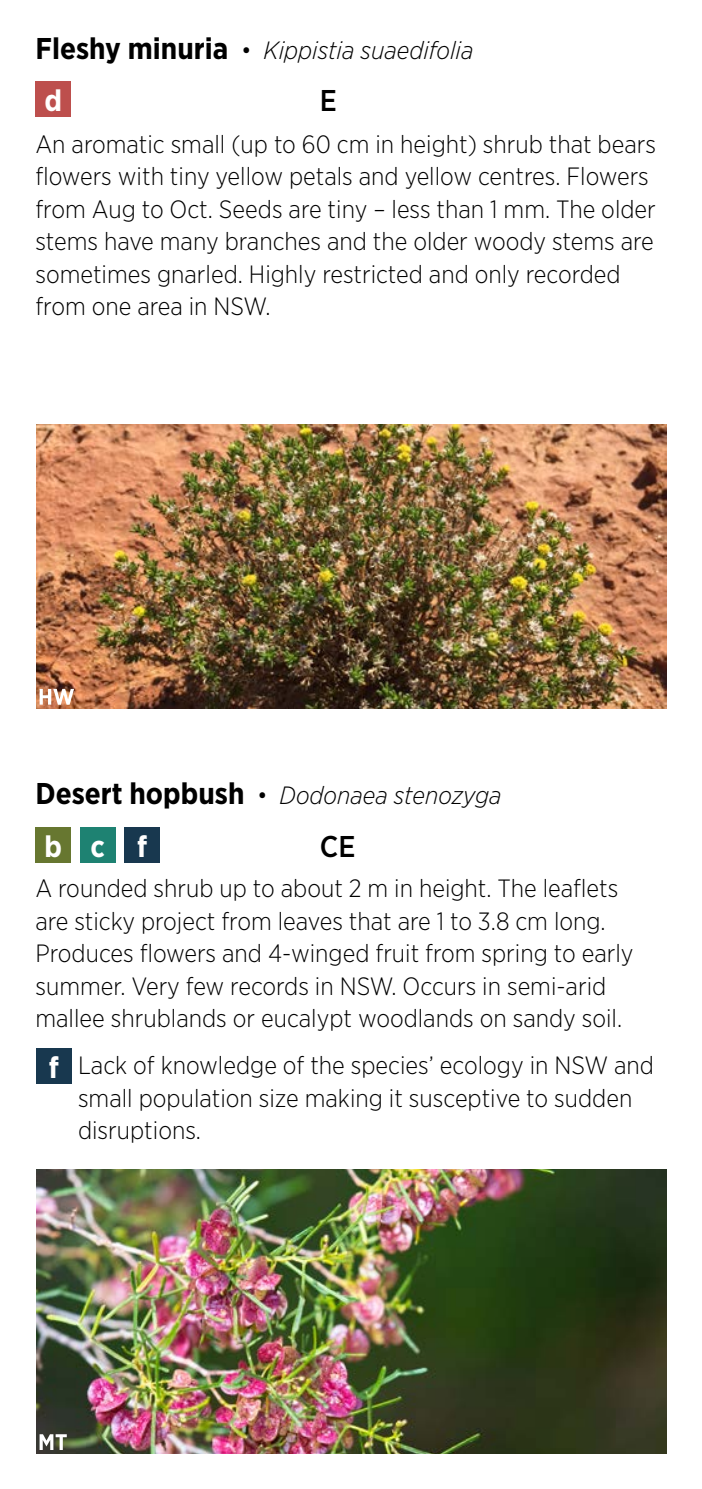
<style>
.page{position:relative;width:702px;height:1489px;background:#fff}
.page>*{position:absolute;margin:0;border:0;box-sizing:border-box;transform-origin:0 0}
.t1{font:700 30px "Gotham Narrow";color:#fff}
.t2{font:500 30px "Gotham Narrow";color:#000}
._09_Body_Copy_-_Spec{font:300 25px/32.5px "Gotham Narrow";color:#000}
._09_Body_Copy_-_Spec-2{font:italic 300 25px "Gotham Narrow";color:#000}
.s1{font-weight:700;font-style:normal;font-size:30px}
.s2{font-style:normal}
</style>
<div class="page">
<img style="left:36px;top:424px;width:630px;height:284px">
<div style="left:36px;top:1048px;width:35px;height:35px;background:#18384f"></div>
<img style="left:36px;top:1169px;width:630px;height:284px">
<svg style="left:40px;top:1433px;width:27px;height:16px"></svg>
<svg style="left:40px;top:689px;width:34px;height:15px"></svg>
<div style="left:35px;top:826px;width:36px;height:36px;background:#677730"></div>
<div style="left:80px;top:826px;width:35px;height:36px;background:#1e8272"></div>
<div style="left:124px;top:826px;width:36px;height:36px;background:#18384f"></div>
<div style="left:35px;top:81px;width:36px;height:36px;background:#bd4f4d"></div>
<p class="_09_Body_Copy_-_Spec-2" style="left:35px;top:35px;width:439px"><span class="s1">Fleshy minuria</span> <span class="s2">•</span> Kippistia suaedifolia</p>
<p class="t1" style="left:44px;top:81px;width:19px">d</p>
<p class="t2" style="left:320px;top:82px;width:19px">E</p>
<p class="_09_Body_Copy_-_Spec" style="left:35px;top:127px;width:622px">An aromatic small (up to 60 cm in height) shrub that bears flowers with tiny yellow petals and yellow centres. Flowers from Aug to Oct. Seeds are tiny – less than 1 mm. The older stems have many branches and the older woody stems are sometimes gnarled. Highly restricted and only recorded from one area in NSW.</p>
<p class="_09_Body_Copy_-_Spec-2" style="left:35px;top:779px;width:467px"><span class="s1">Desert hopbush</span> <span class="s2">•</span> Dodonaea stenozyga</p>
<p class="t1" style="left:44px;top:826px;width:104px">bcf</p>
<p class="t2" style="left:320px;top:827px;width:37px">CE</p>
<p class="_09_Body_Copy_-_Spec" style="left:35px;top:871px;width:599px">A rounded shrub up to about 2 m in height. The leaflets are sticky project from leaves that are 1 to 3.8 cm long.<br>Produces flowers and 4-winged fruit from spring to early summer. Very few records in NSW. Occurs in semi-arid mallee shrublands or eucalypt woodlands on sandy soil.</p>
<p class="_09_Body_Copy_-_Spec" style="left:78px;top:1048px;width:577px">Lack of knowledge of the species’ ecology in NSW and small population size making it susceptive to sudden disruptions.</p>
<p class="t1" style="left:49px;top:1047px;width:12px">f</p>
</div>
